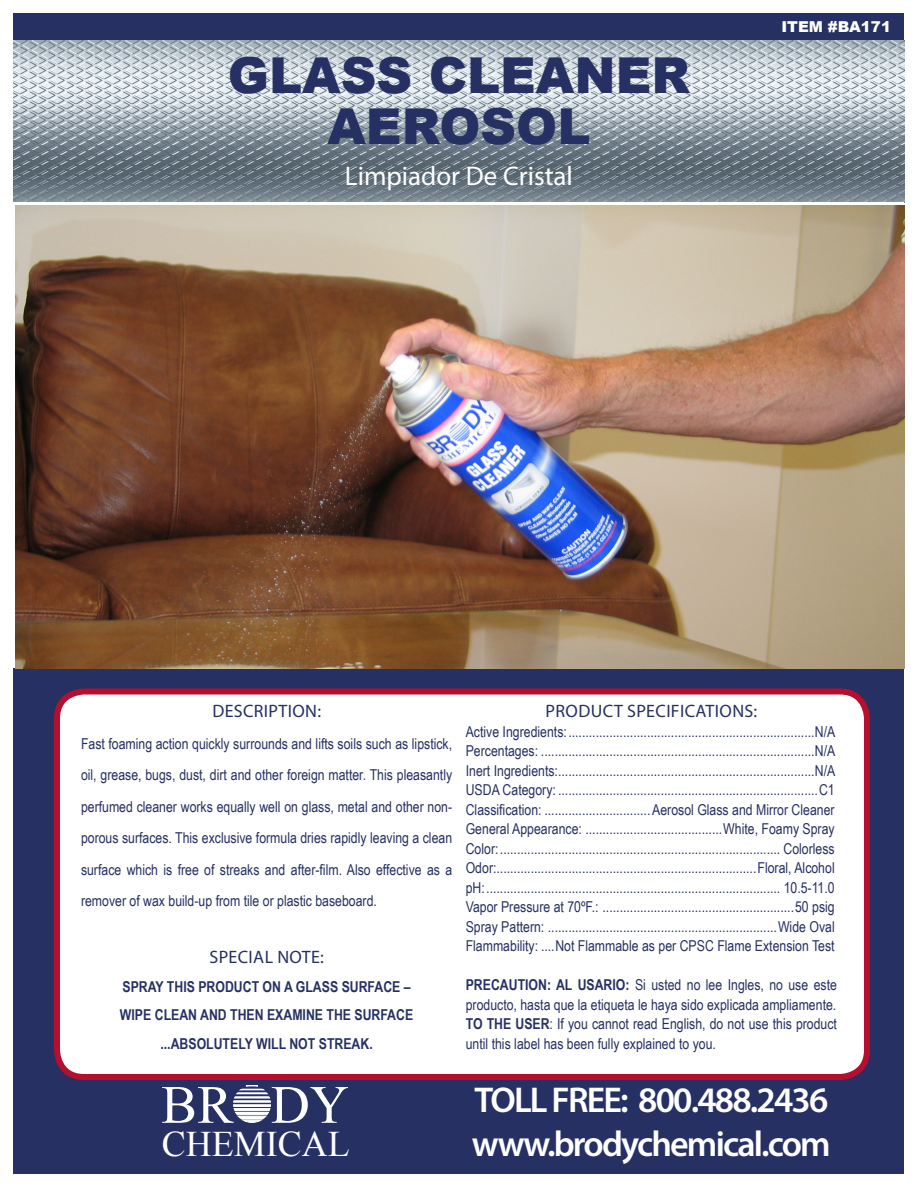
<style>
.page{position:relative;width:918px;height:1188px;background:#fff}
.page>*{position:absolute;margin:0;border:0;box-sizing:border-box;transform-origin:0 0}
.t1{font:54px "Times New Roman";color:#fff}
.PRODUCT_NAME{font:900 49.5px "Arial";color:#263063}
.t2{font:600 36px "Myriad Pro";letter-spacing:-.05em;color:#fff}
.t3{font:36px "Times New Roman";color:#fff}
.spanish{font:27px "Myriad Pro";color:#fff}
.DESCRIPTION{font:18px "Myriad Pro";letter-spacing:.02em;color:#263063}
.Tab_Leaders{font:15px/31.5px "Arial Narrow";color:#263063}
.t4{font:700 15px "Arial Narrow";color:#263063}
.t5{font:900 15px "Arial";color:#fff}
.s1{font-weight:700}
</style>
<div class="page">
<div style="left:14px;top:14px;width:890px;height:1160px;background:#263063"></div>
<img style="left:14px;top:40px;width:890px;height:162px">
<div style="left:57px;top:692px;width:810px;height:385px;background:#fff;border-radius:27px"></div>
<div style="left:54px;top:688px;width:816px;height:392px;border:6px solid #b60e2f;border-radius:27px"></div>
<svg style="left:233px;top:1085px;width:38px;height:38px"></svg>
<img style="left:16px;top:206px;width:888px;height:462px">
<p class="PRODUCT_NAME" style="left:228px;top:40px;width:463px">GLASS CLEANER</p>
<p class="PRODUCT_NAME" style="left:327px;top:91px;width:265px">AEROSOL</p>
<p class="spanish" style="left:345px;top:159px;width:230px">Limpiador De Cristal</p>
<p class="t5" style="left:781px;top:16px;width:111px">ITEM #BA171</p>
<p class="DESCRIPTION" style="left:212px;top:700px;width:110px">DESCRIPTION:</p>
<p class="Tab_Leaders" style="left:81px;top:727px;width:373px;text-align:justify">Fast foaming action quickly surrounds and lifts soils such as lipstick, oil, grease, bugs, dust, dirt and other foreign matter. This pleasantly perfumed cleaner works equally well on glass, metal and other non&shy;porous surfaces. This exclusive formula dries rapidly leaving a clean surface which is free of streaks and after-film. Also effective as a remover of wax build-up from tile or plastic baseboard.</p>
<p class="DESCRIPTION" style="left:209px;top:946px;width:116px">SPECIAL NOTE:</p>
<p class="t4" style="left:123px;top:975px;width:290px">SPRAY THIS PRODUCT ON A GLASS SURFACE –</p>
<p class="t4" style="left:120px;top:1004px;width:295px">WIPE CLEAN AND THEN EXAMINE THE SURFACE</p>
<p class="t4" style="left:160px;top:1032px;width:214px">...ABSOLUTELY WILL NOT STREAK.</p>
<p class="DESCRIPTION" style="left:546px;top:700px;width:213px">PRODUCT SPECIFICATIONS:</p>
<p class="Tab_Leaders" style="left:466px;top:715px;width:371px">Active Ingredients:........................................................................N/A</p>
<p class="Tab_Leaders" style="left:466px;top:734px;width:371px">Percentages: ................................................................................N/A</p>
<p class="Tab_Leaders" style="left:466px;top:754px;width:371px">Inert Ingredients:...........................................................................N/A</p>
<p class="Tab_Leaders" style="left:466px;top:773px;width:371px">USDA Category: ............................................................................C1</p>
<p class="Tab_Leaders" style="left:466px;top:793px;width:370px">Classification: ...............................Aerosol Glass and Mirror Cleaner</p>
<p class="Tab_Leaders" style="left:466px;top:812px;width:370px">General Appearance: ........................................White, Foamy Spray</p>
<p class="Tab_Leaders" style="left:466px;top:832px;width:370px">Color:.................................................................................. Colorless</p>
<p class="Tab_Leaders" style="left:466px;top:851px;width:370px">Odor:............................................................................Floral, Alcohol</p>
<p class="Tab_Leaders" style="left:466px;top:871px;width:370px">pH:...................................................................................... 10.5-11.0</p>
<p class="Tab_Leaders" style="left:466px;top:890px;width:370px">Vapor Pressure at 70ºF.: ........................................................50 psig</p>
<p class="Tab_Leaders" style="left:466px;top:910px;width:370px">Spray Pattern: ...................................................................Wide Oval</p>
<p class="Tab_Leaders" style="left:466px;top:929px;width:370px">Flammability: ....Not Flammable as per CPSC Flame Extension Test</p>
<p class="Tab_Leaders" style="left:466px;top:974px;width:373px;line-height:19.5px"><span class="s1">PRECAUTION: AL USARIO:</span> Si usted no lee Ingles, no use este producto, hasta que la etiqueta le haya sido explicada ampliamente.</p>
<p class="Tab_Leaders" style="left:466px;top:1013px;width:373px;line-height:19.5px"><span class="s1">TO THE USER</span>: If you cannot read English, do not use this product until this label has been fully explained to you.</p>
<p class="t1" style="left:161px;top:1068px;width:189px">BR DY</p>
<p class="t3" style="left:162px;top:1120px;width:189px">CHEMICAL</p>
<p class="t2" style="left:474px;top:1077px;width:356px">TOLL FREE: 800.488.2436</p>
<p class="t2" style="left:472px;top:1121px;width:360px">www.brodychemical.com</p>
</div>
